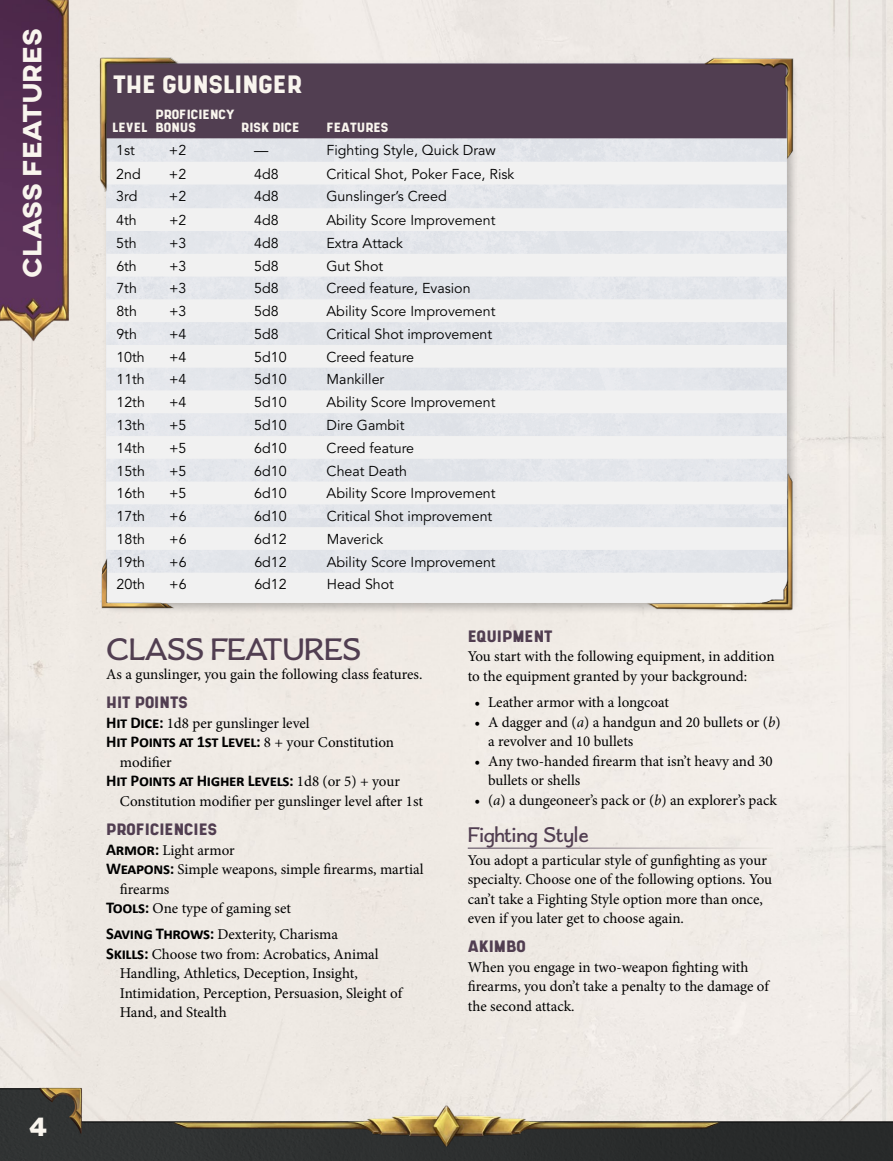
<style>
.page{position:relative;width:893px;height:1161px;background:#fff}
.page>*{position:absolute;margin:0;border:0;box-sizing:border-box;transform-origin:0 0}
.t1{font:33px "Boucherie Flared";letter-spacing:-.02em;color:#513e51}
.t2{font:800 27px "AXIS";color:#f9f5ee}
.t3{font:24px "Shrimp";color:#f9f5ee}
.t4{font:22.5px "Boucherie Flared";color:#513e51}
.t5{font:700 16.5px "Calibri";letter-spacing:-.02em;color:#000}
.t6{font:15.75px "Shrimp";color:#513e51}
.t7{font:15px/19.5px "Minion Pro";color:#000}
.t8{font:14.25px "Avenir LT Std";color:#000}
.t9{font:12.75px/13.5px "Shrimp";color:#f9f5ee}
.s1{font-family:"Calibri";font-weight:700;font-size:16.5px}
.s2{font-family:"Minion Pro";font-weight:400;font-size:15px}
.s3{font-style:italic}
</style>
<div class="page">
<div style="left:0;top:0;width:893px;height:1088px;background:#efeae4"></div>
<div style="left:102px;top:59px;width:696px;height:555px;background:#000;opacity:.25"></div>
<div style="left:179px;top:138px;width:525px;height:24px;background:#e2e5ea"></div>
<hr style="left:468px;top:847px;width:305px;height:2px;background:#fff">
<div style="left:179px;top:63px;width:525px;height:75px;background:#513e51"></div>
<svg style="left:106px;top:162px;width:681px;height:441px;fill:#f1f1f1"></svg>
<img style="left:94px;top:56px;width:85px;height:136px">
<img style="left:704px;top:55px;width:93px;height:107px">
<img style="left:95px;top:557px;width:85px;height:54px">
<img style="left:646px;top:468px;width:153px;height:145px">
<svg style="left:0;top:1088px;width:893px;height:73px;background:#7e7d7b"></svg>
<img style="left:172px;top:1102px;width:551px;height:45px">
<img style="left:39px;top:1087px;width:44px;height:48px">
<img style="left:0;top:0;width:68px;height:344px">
<h2 class="t2" style="left:15px;top:278px;width:251px;rotate:-90deg">Class Features</h2>
<h2 class="t2" style="left:29px;top:1108px;width:20px">4</h2>
<h3 class="t3" style="left:113px;top:70px;width:190px">THE GUNSLINGER</h3>
<p class="t9" style="left:112px;top:121px;width:37px">LEVEL</p>
<p class="t9" style="left:155px;top:107px;width:80px">PROFICIENCY<br>BONUS</p>
<p class="t9" style="left:241px;top:121px;width:60px">RISK DICE</p>
<p class="t9" style="left:326px;top:121px;width:63px">FEATURES</p>
<p class="t8" style="left:116px;top:142px;width:20px">1st</p>
<p class="t8" style="left:169px;top:142px;width:19px">+2</p>
<p class="t8" style="left:254px;top:142px;width:16px">—</p>
<p class="t8" style="left:326px;top:142px;width:171px">Fighting Style, Quick Draw</p>
<p class="t8" style="left:116px;top:165px;width:26px">2nd</p>
<p class="t8" style="left:169px;top:165px;width:19px">+2</p>
<p class="t8" style="left:254px;top:165px;width:26px">4d8</p>
<p class="t8" style="left:326px;top:165px;width:189px">Critical Shot, Poker Face, Risk</p>
<p class="t8" style="left:116px;top:188px;width:23px">3rd</p>
<p class="t8" style="left:169px;top:188px;width:19px">+2</p>
<p class="t8" style="left:254px;top:188px;width:26px">4d8</p>
<p class="t8" style="left:326px;top:188px;width:122px">Gunslinger’s Creed</p>
<p class="t8" style="left:116px;top:212px;width:22px">4th</p>
<p class="t8" style="left:169px;top:212px;width:19px">+2</p>
<p class="t8" style="left:254px;top:212px;width:26px">4d8</p>
<p class="t8" style="left:326px;top:212px;width:170px">Ability Score Improvement</p>
<p class="t8" style="left:116px;top:235px;width:22px">5th</p>
<p class="t8" style="left:169px;top:235px;width:19px">+3</p>
<p class="t8" style="left:254px;top:235px;width:26px">4d8</p>
<p class="t8" style="left:326px;top:235px;width:78px">Extra Attack</p>
<p class="t8" style="left:116px;top:257px;width:22px">6th</p>
<p class="t8" style="left:169px;top:257px;width:19px">+3</p>
<p class="t8" style="left:254px;top:257px;width:26px">5d8</p>
<p class="t8" style="left:326px;top:257px;width:58px">Gut Shot</p>
<p class="t8" style="left:116px;top:280px;width:22px">7th</p>
<p class="t8" style="left:169px;top:280px;width:19px">+3</p>
<p class="t8" style="left:254px;top:280px;width:26px">5d8</p>
<p class="t8" style="left:327px;top:280px;width:146px">Creed feature, Evasion</p>
<p class="t8" style="left:116px;top:303px;width:22px">8th</p>
<p class="t8" style="left:169px;top:303px;width:19px">+3</p>
<p class="t8" style="left:254px;top:303px;width:26px">5d8</p>
<p class="t8" style="left:327px;top:303px;width:170px">Ability Score Improvement</p>
<p class="t8" style="left:116px;top:326px;width:22px">9th</p>
<p class="t8" style="left:169px;top:326px;width:19px">+4</p>
<p class="t8" style="left:254px;top:326px;width:26px">5d8</p>
<p class="t8" style="left:327px;top:326px;width:167px">Critical Shot improvement</p>
<p class="t8" style="left:116px;top:348px;width:30px">10th</p>
<p class="t8" style="left:169px;top:348px;width:19px">+4</p>
<p class="t8" style="left:254px;top:348px;width:34px">5d10</p>
<p class="t8" style="left:327px;top:348px;width:89px">Creed feature</p>
<p class="t8" style="left:116px;top:371px;width:30px">11th</p>
<p class="t8" style="left:169px;top:371px;width:19px">+4</p>
<p class="t8" style="left:254px;top:371px;width:34px">5d10</p>
<p class="t8" style="left:327px;top:371px;width:59px">Mankiller</p>
<p class="t8" style="left:116px;top:394px;width:30px">12th</p>
<p class="t8" style="left:169px;top:394px;width:19px">+4</p>
<p class="t8" style="left:254px;top:394px;width:34px">5d10</p>
<p class="t8" style="left:327px;top:394px;width:170px">Ability Score Improvement</p>
<p class="t8" style="left:116px;top:417px;width:30px">13th</p>
<p class="t8" style="left:169px;top:417px;width:19px">+5</p>
<p class="t8" style="left:254px;top:417px;width:34px">5d10</p>
<p class="t8" style="left:327px;top:417px;width:79px">Dire Gambit</p>
<p class="t8" style="left:116px;top:440px;width:30px">14th</p>
<p class="t8" style="left:169px;top:440px;width:19px">+5</p>
<p class="t8" style="left:254px;top:440px;width:34px">6d10</p>
<p class="t8" style="left:327px;top:440px;width:89px">Creed feature</p>
<p class="t8" style="left:116px;top:462px;width:30px">15th</p>
<p class="t8" style="left:169px;top:462px;width:19px">+5</p>
<p class="t8" style="left:254px;top:462px;width:34px">6d10</p>
<p class="t8" style="left:327px;top:462px;width:82px">Cheat Death</p>
<p class="t8" style="left:116px;top:485px;width:30px">16th</p>
<p class="t8" style="left:169px;top:485px;width:19px">+5</p>
<p class="t8" style="left:254px;top:485px;width:34px">6d10</p>
<p class="t8" style="left:327px;top:485px;width:170px">Ability Score Improvement</p>
<p class="t8" style="left:116px;top:508px;width:30px">17th</p>
<p class="t8" style="left:169px;top:508px;width:19px">+6</p>
<p class="t8" style="left:254px;top:508px;width:34px">6d10</p>
<p class="t8" style="left:327px;top:508px;width:167px">Critical Shot improvement</p>
<p class="t8" style="left:117px;top:531px;width:30px">18th</p>
<p class="t8" style="left:169px;top:531px;width:19px">+6</p>
<p class="t8" style="left:254px;top:531px;width:34px">6d12</p>
<p class="t8" style="left:327px;top:531px;width:58px">Maverick</p>
<p class="t8" style="left:117px;top:553px;width:30px">19th</p>
<p class="t8" style="left:169px;top:553px;width:19px">+6</p>
<p class="t8" style="left:254px;top:553px;width:34px">6d12</p>
<p class="t8" style="left:327px;top:553px;width:170px">Ability Score Improvement</p>
<p class="t8" style="left:117px;top:576px;width:30px">20th</p>
<p class="t8" style="left:169px;top:576px;width:19px">+6</p>
<p class="t8" style="left:254px;top:576px;width:34px">6d12</p>
<p class="t8" style="left:327px;top:576px;width:69px">Head Shot</p>
<h1 class="t1" style="left:106px;top:629px;width:256px">CLASS FEATURES</h1>
<p class="t7" style="left:106px;top:665px;width:318px">As a gunslinger, you gain the following class features.</p>
<p class="t6" style="left:106px;top:693px;width:83px">HIT POINTS</p>
<p class="t7" style="left:106px;top:713px;width:205px"><span class="s1">Hit Dice:</span> 1d8 per gunslinger level</p>
<p class="t5" style="left:106px;top:730px;width:289px">Hit Points at 1st Level: <span class="s2">8 + your Constitution</span></p>
<p class="t7" style="left:120px;top:752px;width:53px">modifier</p>
<p class="t5" style="left:106px;top:769px;width:295px">Hit Points at Higher Levels: <span class="s2">1d8 (or 5) + your</span></p>
<p class="t7" style="left:120px;top:791px;width:305px">Constitution modifier per gunslinger level after 1st</p>
<p class="t6" style="left:106px;top:820px;width:112px">PROFICIENCIES</p>
<p class="t7" style="left:106px;top:840px;width:130px"><span class="s1">Armor:</span> Light armor</p>
<p class="t7" style="left:106px;top:860px;width:319px"><span class="s1">Weapons:</span> Simple weapons, simple firearms, martial</p>
<p class="t7" style="left:120px;top:879px;width:51px">firearms</p>
<p class="t7" style="left:106px;top:899px;width:186px"><span class="s1">Tools:</span> One type of gaming set</p>
<p class="t7" style="left:106px;top:925px;width:233px"><span class="s1">Saving Throws:</span> Dexterity, Charisma</p>
<p class="t7" style="left:106px;top:944px;width:274px"><span class="s1">Skills:</span> Choose two from: Acrobatics, Animal</p>
<p class="t7" style="left:120px;top:964px;width:240px">Handling, Athletics, Deception, Insight,</p>
<p class="t7" style="left:120px;top:983px;width:284px">Intimidation, Perception, Persuasion, Sleight of</p>
<p class="t7" style="left:120px;top:1003px;width:109px">Hand, and Stealth</p>
<p class="t6" style="left:468px;top:626px;width:86px">EQUIPMENT</p>
<p class="t7" style="left:468px;top:647px;width:308px">You start with the following equipment, in addition to the equipment granted by your background:</p>
<p class="t7" style="left:474px;top:692px;width:196px">• Leather armor with a longcoat</p>
<p class="t7" style="left:488px;top:712px;width:294px;text-indent:-14px">• A dagger and (<span class="s3">a</span>) a handgun and 20 bullets or (<span class="s3">b</span>) a revolver and 10 bullets</p>
<p class="t7" style="left:488px;top:751px;width:286px;text-indent:-14px">• Any two-handed firearm that isn’t heavy and 30 bullets or shells</p>
<p class="t7" style="left:474px;top:790px;width:304px">• (<span class="s3">a</span>) a dungeoneer’s pack or (<span class="s3">b</span>) an explorer’s pack</p>
<h3 class="t4" style="left:468px;top:821px;width:123px">Fighting Style</h3>
<p class="t7" style="left:468px;top:850px;width:306px">You adopt a particular style of gunfighting as your specialty. Choose one of the following options. You can’t take a Fighting Style option more than once, even if you later get to choose again.</p>
<p class="t6" style="left:468px;top:937px;width:60px">AKIMBO</p>
<p class="t7" style="left:468px;top:957px;width:303px">When you engage in two-weapon fighting with firearms, you don’t take a penalty to the damage of the second attack.</p>
</div>
